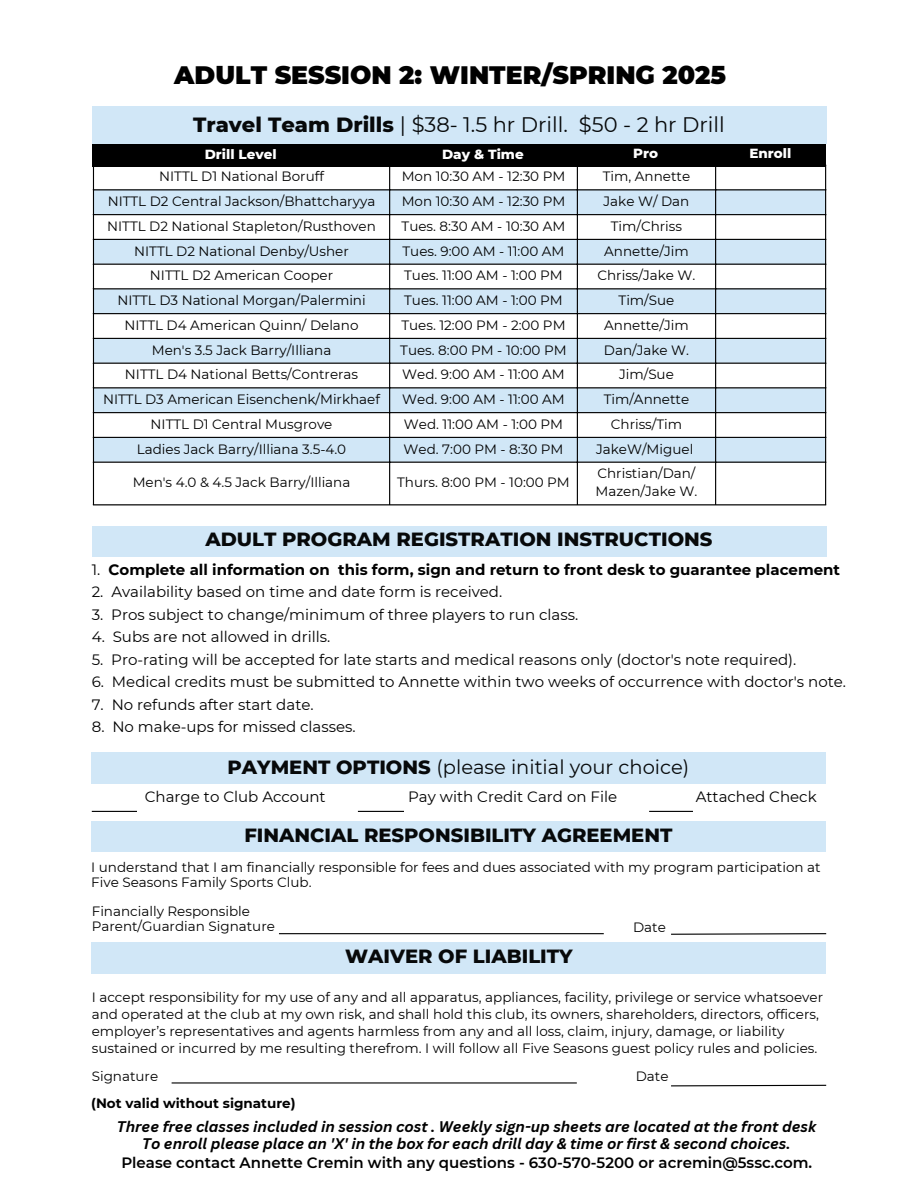
<style>
.page{position:relative;width:918px;height:1188px;background:#fff}
.page>*{position:absolute;margin:0;border:0;box-sizing:border-box;transform-origin:0 0}
.t1{font:900 25.2px "Montserrat";color:#000}
.t2{font:21px "Montserrat";color:#07090a}
.t3{font:800 19.5px "Montserrat";color:#07090a}
.t4{font:19.5px "Montserrat";color:#07090a}
.t5{font:15px "Montserrat";color:#000}
.t6{font:italic 700 15px/16.8px "Canva Sans";color:#000;text-align:center}
.t7{font:700 15px "Montserrat";color:#000}
.t8{font:600 15px "Montserrat";color:#000}
.t9{font:13.5px/16.8px "Montserrat";color:#000}
.t10{font:800 13.5px "Montserrat";color:#fff}
.t11{font:700 13.5px "Montserrat";color:#000}
.s1{font-weight:800}
.s2{font-weight:400}
</style>
<div class="page">
<div style="left:94px;top:190px;width:731px;height:24px;background:#d1e7f7"></div>
<svg style="left:94px;top:215px;width:731px;height:289px"></svg>
<hr style="left:93px;top:166px;width:1px;height:338px;background:#000">
<hr style="left:389px;top:166px;width:1px;height:338px;background:#000">
<hr style="left:577px;top:166px;width:1px;height:338px;background:#000">
<hr style="left:715px;top:166px;width:1px;height:338px;background:#000">
<hr style="left:825px;top:166px;width:1px;height:338px;background:#000">
<hr style="left:93px;top:189px;width:733px;height:1px;background:#000">
<hr style="left:93px;top:214px;width:733px;height:1px;background:#000">
<hr style="left:93px;top:239px;width:733px;height:1px;background:#000">
<hr style="left:93px;top:264px;width:733px;height:1px;background:#000">
<hr style="left:93px;top:288px;width:733px;height:1px;background:#000">
<hr style="left:93px;top:313px;width:733px;height:1px;background:#000">
<hr style="left:93px;top:338px;width:733px;height:1px;background:#000">
<hr style="left:93px;top:363px;width:733px;height:1px;background:#000">
<hr style="left:93px;top:387px;width:733px;height:1px;background:#000">
<hr style="left:93px;top:412px;width:733px;height:1px;background:#000">
<hr style="left:93px;top:437px;width:733px;height:1px;background:#000">
<hr style="left:93px;top:462px;width:733px;height:1px;background:#000">
<hr style="left:93px;top:504px;width:733px;height:1px;background:#000">
<div style="left:92px;top:144px;width:734px;height:22px;background:#000"></div>
<div style="left:92px;top:106px;width:734px;height:38px;background:#d1e7f7"></div>
<div style="left:92px;top:526px;width:734px;height:30px;background:#d1e7f7"></div>
<div style="left:91px;top:752px;width:735px;height:31px;background:#d1e7f7"></div>
<hr style="left:92px;top:811px;width:45px;height:1px;background:#000">
<hr style="left:358px;top:811px;width:46px;height:1px;background:#000">
<hr style="left:649px;top:811px;width:44px;height:1px;background:#000">
<div style="left:91px;top:821px;width:735px;height:30px;background:#d1e7f7"></div>
<hr style="left:279px;top:933px;width:325px;height:1px;background:#000">
<svg style="left:671px;top:933px;width:156px;height:2px"></svg>
<div style="left:92px;top:942px;width:734px;height:31px;background:#d1e7f7"></div>
<hr style="left:172px;top:1082px;width:405px;height:2px;background:#000">
<svg style="left:671px;top:1084px;width:156px;height:3px"></svg>
<h2 class="t1" style="left:174px;top:59px;width:553px">ADULT SESSION 2: WINTER/SPRING 2025</h2>
<p class="t2" style="left:193px;top:112px;width:533px"><span class="s1">Travel Team Drills</span> | $38- 1.5 hr Drill. $50 - 2 hr Drill</p>
<p class="t10" style="left:205px;top:146px;width:73px">Drill Level</p>
<p class="t10" style="left:442px;top:146px;width:83px">Day &amp; Time</p>
<p class="t10" style="left:633px;top:145px;width:26px">Pro</p>
<p class="t10" style="left:749px;top:145px;width:43px">Enroll</p>
<h1 class="t9" style="left:159px;top:168px;width:166px">NITTL D1 National Boruff</h1>
<h3 class="t9" style="left:402px;top:168px;width:165px">Mon 10:30 AM - 12:30 PM</h3>
<h4 class="t9" style="left:603px;top:168px;width:89px">Tim, Annette</h4>
<h4 class="t9" style="left:108px;top:193px;width:269px">NITTL D2 Central Jackson/Bhattcharyya</h4>
<h4 class="t9" style="left:402px;top:193px;width:165px">Mon 10:30 AM - 12:30 PM</h4>
<h4 class="t9" style="left:604px;top:193px;width:87px">Jake W/ Dan</h4>
<p class="t9" style="left:107px;top:218px;width:270px">NITTL D2 National Stapleton/Rusthoven</p>
<p class="t9" style="left:402px;top:218px;width:165px">Tues. 8:30 AM - 10:30 AM</p>
<p class="t9" style="left:611px;top:218px;width:73px">Tim/Chriss</p>
<p class="t9" style="left:134px;top:242px;width:216px">NITTL D2 National Denby/Usher</p>
<p class="t9" style="left:403px;top:242px;width:163px">Tues. 9:00 AM - 11:00 AM</p>
<p class="t9" style="left:604px;top:242px;width:86px">Annette/Jim</p>
<p class="t9" style="left:150px;top:267px;width:185px">NITTL D2 American Cooper</p>
<p class="t9" style="left:404px;top:267px;width:160px">Tues. 11:00 AM - 1:00 PM</p>
<p class="t9" style="left:597px;top:267px;width:100px">Chriss/Jake W.</p>
<p class="t9" style="left:117px;top:292px;width:250px">NITTL D3 National Morgan/Palermini</p>
<p class="t9" style="left:404px;top:292px;width:160px">Tues. 11:00 AM - 1:00 PM</p>
<p class="t9" style="left:619px;top:292px;width:57px">Tim/Sue</p>
<p class="t9" style="left:125px;top:317px;width:235px">NITTL D4 American Quinn/ Delano</p>
<p class="t9" style="left:401px;top:317px;width:166px">Tues. 12:00 PM - 2:00 PM</p>
<p class="t9" style="left:604px;top:317px;width:86px">Annette/Jim</p>
<p class="t9" style="left:152px;top:341px;width:181px">Men's 3.5 Jack Barry/Illiana</p>
<p class="t9" style="left:400px;top:341px;width:168px">Tues. 8:00 PM - 10:00 PM</p>
<p class="t9" style="left:604px;top:341px;width:87px">Dan/Jake W.</p>
<p class="t9" style="left:125px;top:366px;width:235px">NITTL D4 National Betts/Contreras</p>
<p class="t9" style="left:402px;top:366px;width:164px">Wed. 9:00 AM - 11:00 AM</p>
<p class="t9" style="left:619px;top:366px;width:56px">Jim/Sue</p>
<p class="t9" style="left:103px;top:391px;width:278px">NITTL D3 American Eisenchenk/Mirkhaef</p>
<p class="t9" style="left:402px;top:391px;width:164px">Wed. 9:00 AM - 11:00 AM</p>
<p class="t9" style="left:604px;top:391px;width:87px">Tim/Annette</p>
<p class="t9" style="left:151px;top:416px;width:183px">NITTL D1 Central Musgrove</p>
<p class="t9" style="left:404px;top:416px;width:161px">Wed. 11:00 AM - 1:00 PM</p>
<p class="t9" style="left:611px;top:416px;width:73px">Chriss/Tim</p>
<p class="t9" style="left:137px;top:440px;width:211px">Ladies Jack Barry/Illiana 3.5-4.0</p>
<p class="t9" style="left:404px;top:440px;width:161px">Wed. 7:00 PM - 8:30 PM</p>
<p class="t9" style="left:596px;top:440px;width:99px">JakeW/Miguel</p>
<p class="t9" style="left:133px;top:474px;width:219px">Men's 4.0 &amp; 4.5 Jack Barry/Illiana</p>
<p class="t9" style="left:397px;top:474px;width:174px">Thurs. 8:00 PM - 10:00 PM</p>
<p class="t9" style="left:597px;top:465px;width:100px">Christian/Dan/</p>
<p class="t9" style="left:596px;top:483px;width:103px">Mazen/Jake W.</p>
<h5 class="t3" style="left:205px;top:527px;width:509px">ADULT PROGRAM REGISTRATION INSTRUCTIONS</h5>
<h5 class="t7" style="left:92px;top:560px;width:239px"><span class="s2">1.</span> Complete all information on</h5>
<h5 class="t7" style="left:338px;top:560px;width:503px">this form, sign and return to front desk to guarantee placement</h5>
<h5 class="t5" style="left:92px;top:583px;width:412px">2. Availability based on time and date form is received.</h5>
<h5 class="t5" style="left:92px;top:605px;width:488px">3. Pros subject to change/minimum of three players to run class.</h5>
<h5 class="t5" style="left:92px;top:628px;width:240px">4. Subs are not allowed in drills.</h5>
<h5 class="t5" style="left:92px;top:650px;width:706px">5. Pro-rating will be accepted for late starts and medical reasons only (doctor's note required).</h5>
<h5 class="t5" style="left:92px;top:673px;width:756px">6. Medical credits must be submitted to Annette within two weeks of occurrence with doctor's note.</h5>
<h5 class="t5" style="left:92px;top:695px;width:223px">7. No refunds after start date.</h5>
<h3 class="t5" style="left:92px;top:718px;width:265px">8. No make-ups for missed classes.</h3>
<h5 class="t4" style="left:227px;top:755px;width:463px"><span class="s1">PAYMENT OPTIONS</span> (please initial your choice)</h5>
<h2 class="t5" style="left:145px;top:788px;width:182px">Charge to Club Account</h2>
<h2 class="t5" style="left:408px;top:788px;width:210px">Pay with Credit Card on File</h2>
<h2 class="t5" style="left:696px;top:788px;width:122px">Attached Check</h2>
<p class="t3" style="left:244px;top:823px;width:430px">FINANCIAL RESPONSIBILITY AGREEMENT</p>
<p class="t9" style="left:91px;top:860px;width:731px;line-height:14.7px">I understand that I am financially responsible for fees and dues associated with my program participation at<br>Five Seasons Family Sports Club.</p>
<p class="t9" style="left:92px;top:904px;width:185px;line-height:14.7px">Financially Responsible<br>Parent/Guardian Signature</p>
<h2 class="t9" style="left:633px;top:919px;width:34px">Date</h2>
<h5 class="t3" style="left:345px;top:945px;width:229px">WAIVER OF LIABILITY</h5>
<h5 class="t9" style="left:92px;top:989px;width:733px">I accept responsibility for my use of any and all apparatus, appliances, facility, privilege or service whatsoever and operated at the club at my own risk, and shall hold this club, its owners, shareholders, directors, officers, employer’s representatives and agents harmless from any and all loss, claim, injury, damage, or liability sustained or incurred by me resulting therefrom. I will follow all Five Seasons guest policy rules and policies.</h5>
<h4 class="t9" style="left:92px;top:1068px;width:68px">Signature</h4>
<h4 class="t9" style="left:636px;top:1068px;width:34px">Date</h4>
<h4 class="t11" style="left:91px;top:1095px;width:206px">(Not valid without signature)</h4>
<h4 class="t6" style="left:117px;top:1117px;width:701px">Three free classes included in session cost . Weekly sign-up sheets are located at the front desk<br>To enroll please place an 'X' in the box for each drill day &amp; time or first &amp; second choices.</h4>
<p class="t8" style="left:121px;top:1154px;width:692px">Please contact Annette Cremin with any questions - 630-570-5200 or acremin@5ssc.com.</p>
</div>
